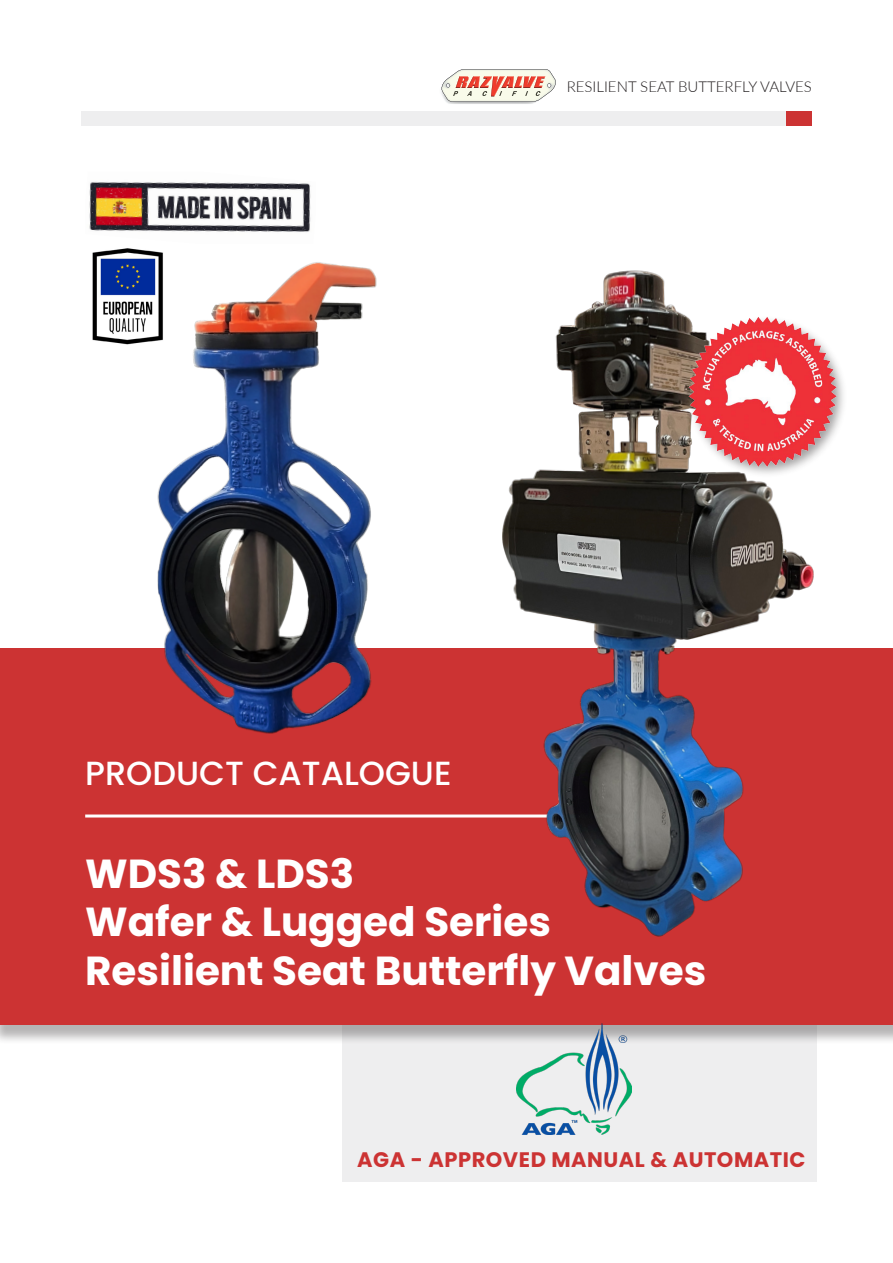
<style>
.page{position:relative;width:893px;height:1263px;background:#fff}
.page>*{position:absolute;margin:0;border:0;box-sizing:border-box;transform-origin:0 0}
._42pt_Size_Align_Lef{font:700 40.5px "Poppins";color:#fff}
._15pt_Size_Align_Lef{font:500 33.45px "Poppins";color:#fff}
._12pt_Size_Align_Lef{font:700 21px "Poppins";letter-spacing:.025em;color:#c33}
.t1{font:300 15px "Lato";color:#231f20}
</style>
<div class="page">
<div style="left:342px;top:1007px;width:475px;height:175px;background:#eeeeef"></div>
<div style="left:0;top:650px;width:893px;height:395px;background:#231f20;opacity:.33"></div>
<div style="left:0;top:648px;width:893px;height:377px;background:#c33"></div>
<div style="left:787px;top:111px;width:25px;height:14px;background:#c33"></div>
<img style="left:447px;top:102px;width:89px;height:2px">
<svg style="left:441px;top:69px;width:115px;height:33px;background:#e8c9bb"></svg>
<hr style="left:85px;top:814px;width:541px;height:3px;background:#fff">
<div style="left:83px;top:111px;width:728px;height:14px;background:#eeeeef"></div>
<div style="left:786px;top:111px;width:25px;height:14px;background:#c33"></div>
<img style="left:516px;top:1023px;width:116px;height:111px">
<img style="left:471px;top:270px;width:343px;height:667px">
<img style="left:675px;top:310px;width:169px;height:169px">
<img style="left:157px;top:262px;width:220px;height:472px">
<img style="left:92px;top:248px;width:73px;height:98px">
<img style="left:89px;top:181px;width:222px;height:51px">
<p class="t1" style="left:567px;top:76px;width:247px">RESILIENT SEAT BUTTERFLY VALVES</p>
<p class="_15pt_Size_Align_Lef" style="left:85px;top:754px;width:368px">PRODUCT CATALOGUE</p>
<p class="_42pt_Size_Align_Lef" style="left:85px;top:850px;width:271px">WDS3 &amp; LDS3</p>
<p class="_42pt_Size_Align_Lef" style="left:85px;top:898px;width:467px">Wafer &amp; Lugged Series</p>
<p class="_42pt_Size_Align_Lef" style="left:85px;top:947px;width:623px">Resilient Seat Butterfly Valves</p>
<p class="_12pt_Size_Align_Lef" style="left:357px;top:1147px;width:450px">AGA - APPROVED MANUAL &amp; AUTOMATIC</p>
</div>
